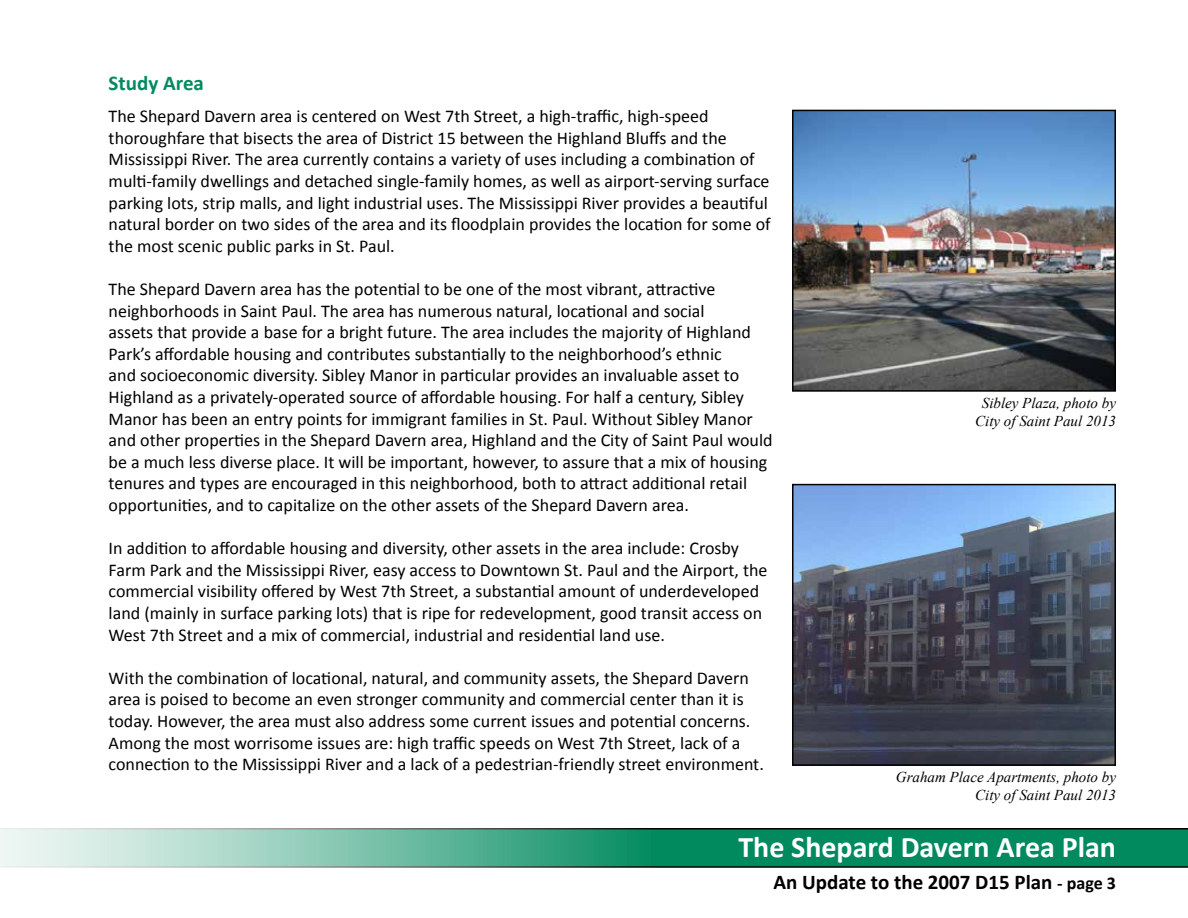
<style>
.page{position:relative;width:1188px;height:918px;background:#fff}
.page>*{position:absolute;margin:0;border:0;box-sizing:border-box;transform-origin:0 0}
.t1{font:700 30px "Calibri";color:#fff}
.t2{font:700 21px "Calibri";color:#000}
.t3{font:700 21px "Calibri";color:#008a5e}
.t4{font:18px/21.6px "Calibri";color:#000}
.t5{font:italic 15px/18px "Times New Roman";color:#000;text-align:right}
.s1{font-size:18px}
</style>
<div class="page">
<svg style="left:0;top:828px;width:1188px;height:40px;background:#4ba588"></svg>
<img style="left:795px;top:487px;width:318px;height:276px">
<div style="left:792px;top:484px;width:324px;height:282px;border:2px solid #000"></div>
<img style="left:795px;top:113px;width:318px;height:276px">
<div style="left:792px;top:110px;width:324px;height:282px;border:2px solid #000"></div>
<p class="t3" style="left:109px;top:69px;width:97px">Study Area</p>
<p class="t4" style="left:109px;top:106px;width:664px">The Shepard Davern area is centered on West 7th Street, a high-traffic, high-speed thoroughfare that bisects the area of District 15 between the Highland Bluffs and the Mississippi River. The area currently contains a variety of uses including a combination of multi-family dwellings and detached single-family homes, as well as airport-serving surface parking lots, strip malls, and light industrial uses. The Mississippi River provides a beautiful natural border on two sides of the area and its floodplain provides the location for some of the most scenic public parks in St. Paul.</p>
<p class="t4" style="left:109px;top:278px;width:665px">The Shepard Davern area has the potential to be one of the most vibrant, attractive neighborhoods in Saint Paul. The area has numerous natural, locational and social<br>assets that provide a base for a bright future. The area includes the majority of Highland Park’s affordable housing and contributes substantially to the neighborhood’s ethnic<br>and socioeconomic diversity. Sibley Manor in particular provides an invaluable asset to Highland as a privately-operated source of affordable housing. For half a century, Sibley Manor has been an entry points for immigrant families in St. Paul. Without Sibley Manor and other properties in the Shepard Davern area, Highland and the City of Saint Paul would be a much less diverse place. It will be important, however, to assure that a mix of housing tenures and types are encouraged in this neighborhood, both to attract additional retail opportunities, and to capitalize on the other assets of the Shepard Davern area.</p>
<p class="t4" style="left:109px;top:538px;width:660px">In addition to affordable housing and diversity, other assets in the area include: Crosby Farm Park and the Mississippi River, easy access to Downtown St. Paul and the Airport, the commercial visibility offered by West 7th Street, a substantial amount of underdeveloped land (mainly in surface parking lots) that is ripe for redevelopment, good transit access on West 7th Street and a mix of commercial, industrial and residential land use.</p>
<p class="t4" style="left:109px;top:667px;width:657px">With the combination of locational, natural, and community assets, the Shepard Davern area is poised to become an even stronger community and commercial center than it is today. However, the area must also address some current issues and potential concerns.<br>Among the most worrisome issues are: high traffic speeds on West 7th Street, lack of a connection to the Mississippi River and a lack of a pedestrian-friendly street environment.</p>
<p class="t5" style="left:975px;top:394px;width:142px;text-align:center">Sibley Plaza, photo by<br>City of Saint Paul 2013</p>
<p class="t5" style="left:896px;top:768px;width:222px">Graham Place Apartments, photo by<br>City of Saint Paul 2013</p>
<h1 class="t1" style="left:738px;top:828px;width:379px">The Shepard Davern Area Plan</h1>
<p class="t2" style="left:773px;top:868px;width:344px">An Update to the 2007 D15 Plan <span class="s1">- page 3</span></p>
</div>
